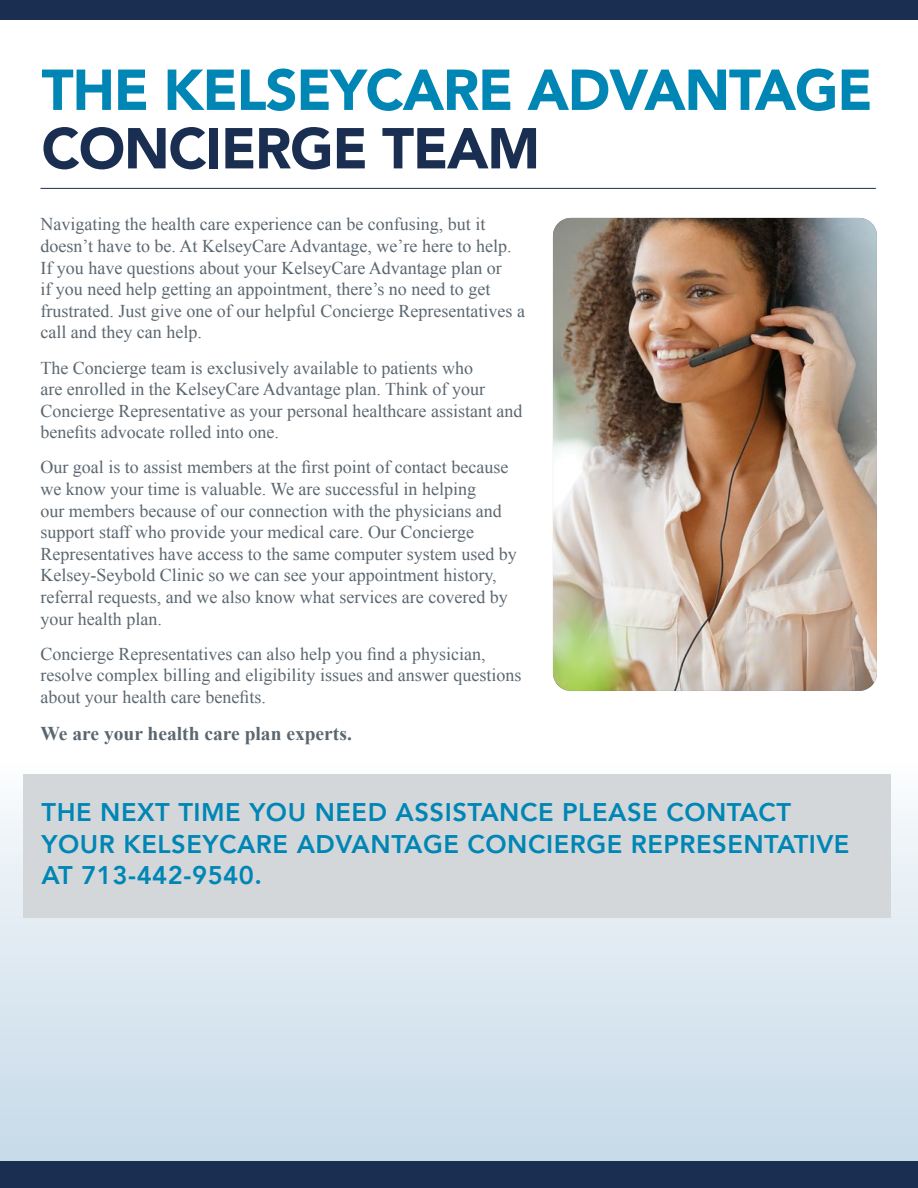
<style>
.page{position:relative;width:918px;height:1188px;background:#fff}
.page>*{position:absolute;margin:0;border:0;box-sizing:border-box;transform-origin:0 0}
.t1{font:900 57px "Avenir";letter-spacing:-.02em;color:#0086b5}
.t2{font:900 57px "Avenir";letter-spacing:-.02em;color:#1a2e51}
.t3{font:800 25.5px/31.5px "Avenir";letter-spacing:.02em;color:#0086b5}
.t4{font:700 19.5px "Times New Roman";color:#5b6770}
.t5{font:18px/21.6px "Times New Roman";color:#5b6770}
</style>
<div class="page">
<div style="left:0;top:758px;width:918px;height:430px;background:linear-gradient(to bottom,#fbfcfd,#c1d7e7)"></div>
<div style="left:0;top:0;width:918px;height:20px;background:#1a2e51"></div>
<div style="left:0;top:1161px;width:918px;height:27px;background:#1a2e51"></div>
<hr style="left:40px;top:188px;width:836px;height:1px;background:#1a2e51">
<img style="left:553px;top:218px;width:324px;height:473px">
<div style="left:24px;top:774px;width:867px;height:144px;background:#d4d7da"></div>
<h1 class="t1" style="left:42px;top:41px;width:832px">THE KELSEYCARE ADVANTAGE</h1>
<h1 class="t2" style="left:42px;top:100px;width:500px">CONCIERGE TEAM</h1>
<p class="t5" style="left:40px;top:213px;width:486px">Navigating the health care experience can be confusing, but it doesn’t have to be. At KelseyCare Advantage, we’re here to help.<br>If you have questions about your KelseyCare Advantage plan or<br>if you need help getting an appointment, there’s no need to get frustrated. Just give one of our helpful Concierge Representatives a call and they can help.</p>
<p class="t5" style="left:40px;top:356px;width:484px">The Concierge team is exclusively available to patients who<br>are enrolled in the KelseyCare Advantage plan. Think of your Concierge Representative as your personal healthcare assistant and benefits advocate rolled into one.</p>
<p class="t5" style="left:40px;top:456px;width:478px">Our goal is to assist members at the first point of contact because we know your time is valuable. We are successful in helping<br>our members because of our connection with the physicians and support staff who provide your medical care. Our Concierge Representatives have access to the same computer system used by Kelsey-Seybold Clinic so we can see your appointment history, referral requests, and we also know what services are covered by your health plan.</p>
<p class="t5" style="left:40px;top:643px;width:482px">Concierge Representatives can also help you find a physician, resolve complex billing and eligibility issues and answer questions about your health care benefits.</p>
<p class="t4" style="left:40px;top:720px;width:313px">We are your health care plan experts.</p>
<h2 class="t3" style="left:42px;top:797px;width:809px">THE NEXT TIME YOU NEED ASSISTANCE PLEASE CONTACT<br>YOUR KELSEYCARE ADVANTAGE CONCIERGE REPRESENTATIVE<br>AT 713-442-9540.</h2>
</div>
